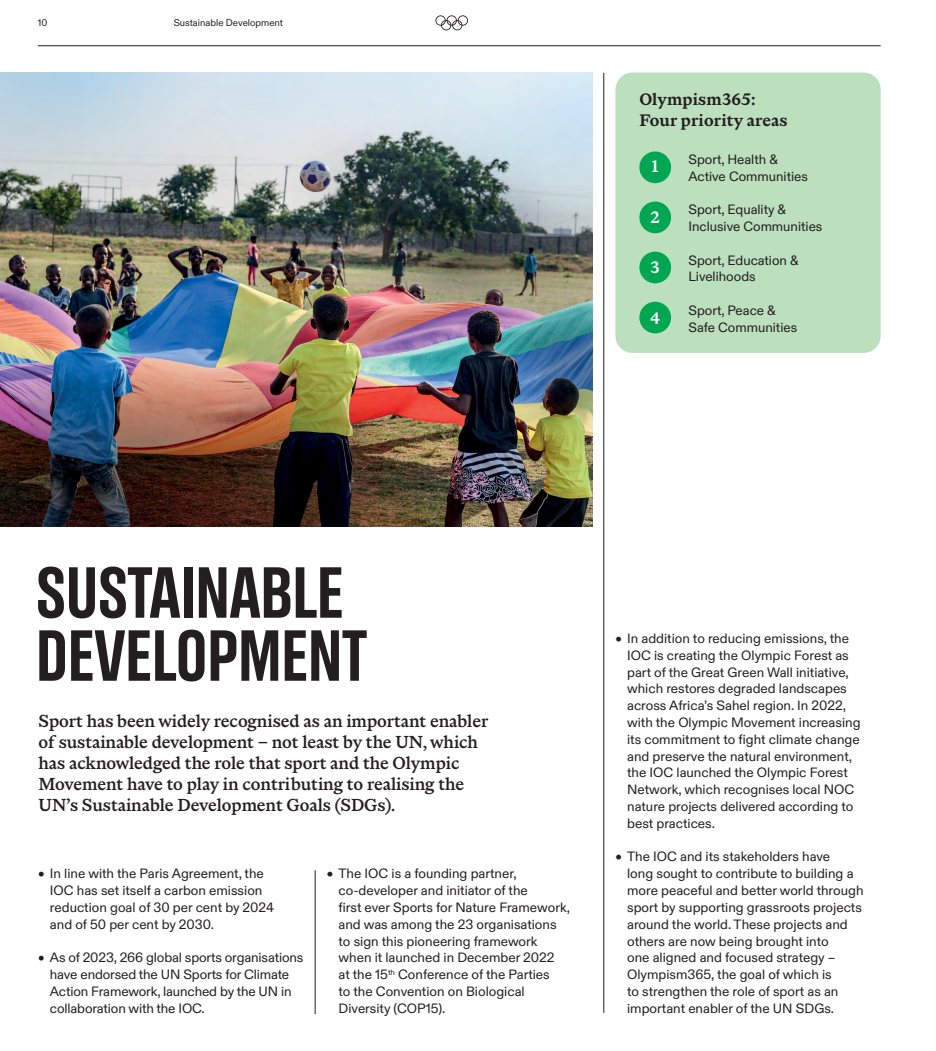
<style>
.page{position:relative;width:936px;height:1051px;background:#fff}
.page>*{position:absolute;margin:0;border:0;box-sizing:border-box;transform-origin:0 0}
.M_Headline_-_Serif_-_40{font:72px/63px "Olympic Headline";letter-spacing:-.01em;color:#231f20}
.M_Text_-_Serif_-_11_5{font:500 17.25px/21px "Olympic Serif";letter-spacing:-.005em;color:#231f20}
.Sans_-_Text_S_-_9{font:700 16.5px/21px "Olympic Serif";letter-spacing:.01em;color:#231f20}
.Sans_-_Text_S_-_9-2{font:700 16.5px "Olympic Serif";color:#fff}
.S_Text_-_Sans_-_9{font:13.5px/16.8px "Olympic Sans";color:#231f20}
.Header_-_Sans_-_6_5{font:9.75px "Olympic Sans";color:#231f20}
.s1{font-weight:700}
</style>
<div class="page">
<svg style="left:435px;top:15px;width:33px;height:15px"></svg>
<hr style="left:38px;top:45px;width:842px;height:1px;background:#231f20">
<hr style="left:603px;top:73px;width:1px;height:939px;background:#231f20">
<hr style="left:315px;top:870px;width:1px;height:143px;background:#231f20">
<img style="left:0;top:73px;width:592px;height:453px">
<div style="left:615px;top:72px;width:265px;height:281px;background:#bcdfbd;border-radius:17px"></div>
<div style="left:639px;top:151px;width:32px;height:32px;background:#00a651;border-radius:50%"></div>
<div style="left:639px;top:201px;width:32px;height:32px;background:#00a651;border-radius:50%"></div>
<div style="left:639px;top:251px;width:32px;height:32px;background:#00a651;border-radius:50%"></div>
<div style="left:639px;top:302px;width:32px;height:31px;background:#00a651;border-radius:50%"></div>
<p class="Header_-_Sans_-_6_5" style="left:38px;top:15px;width:11px">10</p>
<p class="Header_-_Sans_-_6_5" style="left:174px;top:15px;width:111px">Sustainable Development</p>
<p class="Sans_-_Text_S_-_9" style="left:639px;top:89px;width:150px">Olympism365:<br>Four priority areas</p>
<p class="Sans_-_Text_S_-_9-2" style="left:651px;top:156px;width:9px">1</p>
<p class="Sans_-_Text_S_-_9-2" style="left:650px;top:207px;width:11px">2</p>
<p class="Sans_-_Text_S_-_9-2" style="left:650px;top:257px;width:11px">3</p>
<p class="Sans_-_Text_S_-_9-2" style="left:650px;top:308px;width:11px">4</p>
<p class="S_Text_-_Sans_-_9" style="left:688px;top:150px;width:121px">Sport, Health &amp;<br>Active Communities</p>
<p class="S_Text_-_Sans_-_9" style="left:688px;top:200px;width:135px">Sport, Equality &amp;<br>Inclusive Communities</p>
<p class="S_Text_-_Sans_-_9" style="left:688px;top:251px;width:112px">Sport, Education &amp;<br>Livelihoods</p>
<p class="S_Text_-_Sans_-_9" style="left:688px;top:301px;width:110px">Sport, Peace &amp;<br>Safe Communities</p>
<p class="M_Headline_-_Serif_-_40" style="left:36px;top:559px;width:310px">SUSTAINABLE<br>DEVELOPM</p>
<p class="M_Headline_-_Serif_-_40" style="left:281px;top:622px;width:86px">ENT</p>
<p class="M_Text_-_Serif_-_11_5" style="left:38px;top:710px;width:451px">Sport has been widely recognised as an important enabler of sustainable development – not least by the UN, which has acknowledged the role that sport and the Olympic Movement have to play in contributing to realising the UN’s Sustainable Development Goals (SDGs).</p>
<p class="S_Text_-_Sans_-_9" style="left:50px;top:864px;width:226px;text-indent:-12px"><span class="s1">•</span> In line with the Paris Agreement, the IOC has set itself a carbon emission reduction goal of 30 per cent by 2024 and of 50 per cent by 2030.</p>
<p class="S_Text_-_Sans_-_9" style="left:50px;top:948px;width:255px;text-indent:-12px"><span class="s1">•</span> As of 2023, 266 global sports organisations have endorsed the UN Sports for Climate Action Framework, launched by the UN in collaboration with the IOC.</p>
<p class="S_Text_-_Sans_-_9" style="left:338px;top:864px;width:233px;text-indent:-12px"><span class="s1">•</span> The IOC is a founding partner, co-developer and initiator of the<br>first ever Sports for Nature Framework, and was among the 23 organisations to sign this pioneering framework when it launched in December 2022<br>at the 15<sup>th</sup> Conference of the Parties<br>to the Convention on Biological<br>Diversity (COP15).</p>
<p class="S_Text_-_Sans_-_9" style="left:627px;top:629px;width:235px;text-indent:-12px"><span class="s1">•</span> In addition to reducing emissions, the IOC is creating the Olympic Forest as part of the Great Green Wall initiative, which restores degraded landscapes across Africa’s Sahel region. In 2022, with the Olympic Movement increasing its commitment to fight climate change and preserve the natural environment, the IOC launched the Olympic Forest Network, which recognises local NOC nature projects delivered according to best practices.</p>
<p class="S_Text_-_Sans_-_9" style="left:627px;top:847px;width:238px;text-indent:-12px"><span class="s1">•</span> The IOC and its stakeholders have<br>long sought to contribute to building a more peaceful and better world through sport by supporting grassroots projects around the world. These projects and others are now being brought into<br>one aligned and focused strategy – Olympism365, the goal of which is<br>to strengthen the role of sport as an important enabler of the UN SDGs.</p>
</div>
